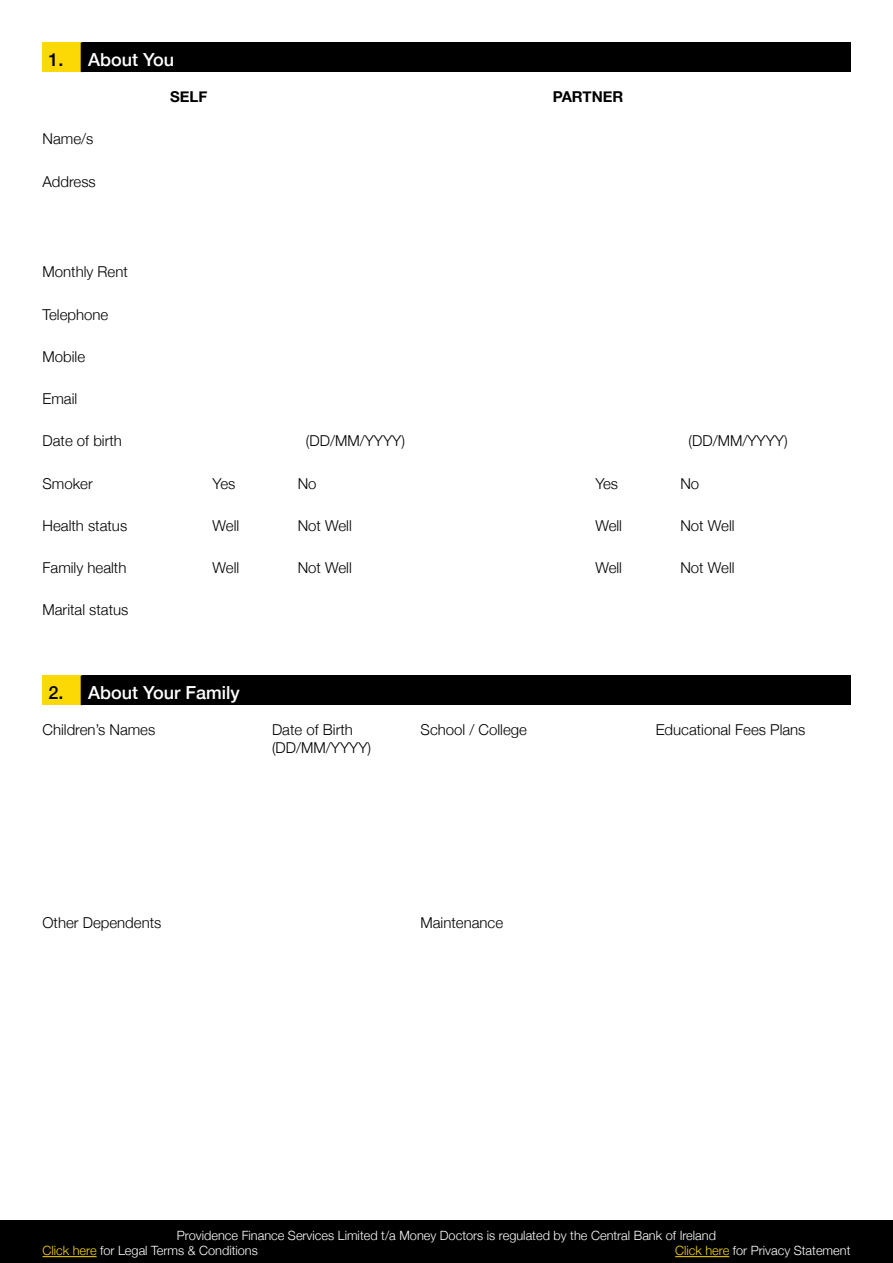
<style>
.page{position:relative;width:893px;height:1263px;background:#fff}
.page>*{position:absolute;margin:0;border:0;box-sizing:border-box;transform-origin:0 0}
.t1{font:500 18px "Helvetica Neue";color:#fff}
.t2{font:300 15px "Helvetica Neue";color:#000}
.t3{font:700 15px "Helvetica Neue";color:#000}
.t4{font:300 12.75px/15px "Helvetica Neue";color:#fff}
.s1{color:#000}
.s2{color:#fcd804}
</style>
<div class="page">
<div style="left:0;top:1220px;width:893px;height:43px;background:#000"></div>
<hr style="left:43px;top:1256px;width:54px;height:1px;background:#fcd804">
<hr style="left:675px;top:1256px;width:54px;height:1px;background:#fcd804">
<div style="left:43px;top:43px;width:39px;height:29px;background:#fcd804"></div>
<div style="left:82px;top:43px;width:768px;height:29px;background:#000"></div>
<hr style="left:81px;top:43px;width:3px;height:29px;background:#000">
<div style="left:43px;top:675px;width:39px;height:30px;background:#fcd804"></div>
<div style="left:82px;top:675px;width:768px;height:30px;background:#000"></div>
<hr style="left:81px;top:675px;width:3px;height:30px;background:#000">
<p class="t1" style="left:49px;top:45px;width:127px"><span class="s1">1.</span> About You</p>
<p class="t3" style="left:170px;top:85px;width:39px">SELF</p>
<p class="t3" style="left:553px;top:85px;width:72px">PARTNER</p>
<p class="t2" style="left:43px;top:127px;width:52px">Name/s</p>
<p class="t2" style="left:43px;top:169px;width:55px">Address</p>
<p class="t2" style="left:43px;top:260px;width:87px">Monthly Rent</p>
<p class="t2" style="left:43px;top:302px;width:67px">Telephone</p>
<p class="t2" style="left:43px;top:344px;width:44px">Mobile</p>
<p class="t2" style="left:43px;top:387px;width:36px">Email</p>
<p class="t2" style="left:43px;top:429px;width:81px">Date of birth</p>
<p class="t2" style="left:306px;top:429px;width:101px">(DD/MM/YYYY)</p>
<p class="t2" style="left:689px;top:429px;width:101px">(DD/MM/YYYY)</p>
<p class="t2" style="left:43px;top:471px;width:52px">Smoker</p>
<p class="t2" style="left:213px;top:471px;width:24px">Yes</p>
<p class="t2" style="left:298px;top:471px;width:20px">No</p>
<p class="t2" style="left:595px;top:471px;width:24px">Yes</p>
<p class="t2" style="left:680px;top:471px;width:20px">No</p>
<p class="t2" style="left:43px;top:513px;width:86px">Health status</p>
<p class="t2" style="left:213px;top:513px;width:28px">Well</p>
<p class="t2" style="left:298px;top:513px;width:56px">Not Well</p>
<p class="t2" style="left:595px;top:513px;width:28px">Well</p>
<p class="t2" style="left:680px;top:513px;width:56px">Not Well</p>
<p class="t2" style="left:43px;top:556px;width:85px">Family health</p>
<p class="t2" style="left:213px;top:556px;width:28px">Well</p>
<p class="t2" style="left:298px;top:556px;width:56px">Not Well</p>
<p class="t2" style="left:595px;top:556px;width:28px">Well</p>
<p class="t2" style="left:680px;top:556px;width:56px">Not Well</p>
<p class="t2" style="left:43px;top:598px;width:87px">Marital status</p>
<p class="t1" style="left:49px;top:678px;width:193px"><span class="s1">2.</span> About Your Family</p>
<p class="t2" style="left:43px;top:718px;width:114px">Children’s Names</p>
<p class="t2" style="left:272px;top:718px;width:82px">Date of Birth</p>
<p class="t2" style="left:421px;top:718px;width:108px">School / College</p>
<p class="t2" style="left:656px;top:718px;width:151px">Educational Fees Plans</p>
<p class="t2" style="left:272px;top:736px;width:101px">(DD/MM/YYYY)</p>
<p class="t2" style="left:43px;top:911px;width:120px">Other Dependents</p>
<p class="t2" style="left:421px;top:911px;width:84px">Maintenance</p>
<p class="t4" style="left:43px;top:1227px;width:675px;text-indent:134px">Providence Finance Services Limited t/a Money Doctors is regulated by the Central Bank of Ireland<br><span class="s2">Click here</span> for Legal Terms &amp; Conditions</p>
<p class="t4" style="left:675px;top:1242px;width:177px"><span class="s2">Click here</span> for Privacy Statement</p>
</div>
